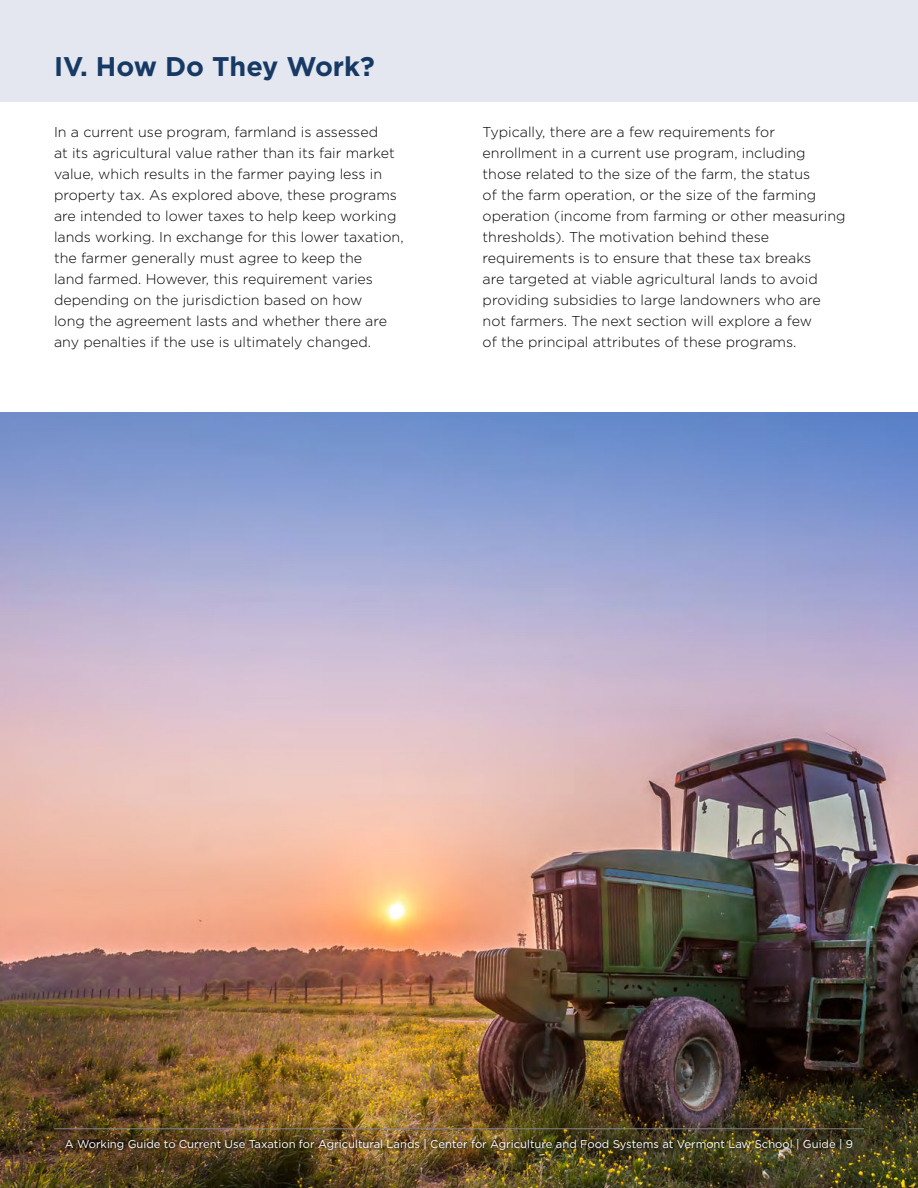
<style>
.page{position:relative;width:918px;height:1188px;background:#fff}
.page>*{position:absolute;margin:0;border:0;box-sizing:border-box;transform-origin:0 0}
.t1{font:700 27px "Gotham";color:#173a65}
.t2{font:300 14.25px/21px "Gotham";color:#000}
.t3{font:11.25px "Gotham";color:#fff}
</style>
<div class="page">
<div style="left:0;top:0;width:918px;height:101px;background:#e4e7ef"></div>
<img style="left:0;top:413px;width:918px;height:775px">
<img style="left:61px;top:1136px;width:796px;height:18px">
<hr style="left:54px;top:1129px;width:810px;height:1px;background:#86888a">
<h1 class="t1" style="left:54px;top:54px;width:322px">IV. How Do They Work?</h1>
<p class="t2" style="left:54px;top:122px;width:351px">In a current use program, farmland is assessed<br>at its agricultural value rather than its fair market value, which results in the farmer paying less in property tax. As explored above, these programs are intended to lower taxes to help keep working lands working. In exchange for this lower taxation, the farmer generally must agree to keep the<br>land farmed. However, this requirement varies depending on the jurisdiction based on how<br>long the agreement lasts and whether there are any penalties if the use is ultimately changed.</p>
<p class="t2" style="left:483px;top:122px;width:365px">Typically, there are a few requirements for enrollment in a current use program, including those related to the size of the farm, the status<br>of the farm operation, or the size of the farming operation (income from farming or other measuring thresholds). The motivation behind these requirements is to ensure that these tax breaks<br>are targeted at viable agricultural lands to avoid providing subsidies to large landowners who are not farmers. The next section will explore a few<br>of the principal attributes of these programs.</p>
<p class="t3" style="left:65px;top:1139px;width:790px">A Working Guide to Current Use Taxation for Agricultural Lands | Center for Agriculture and Food Systems at Vermont Law School | Guide | 9</p>
</div>
